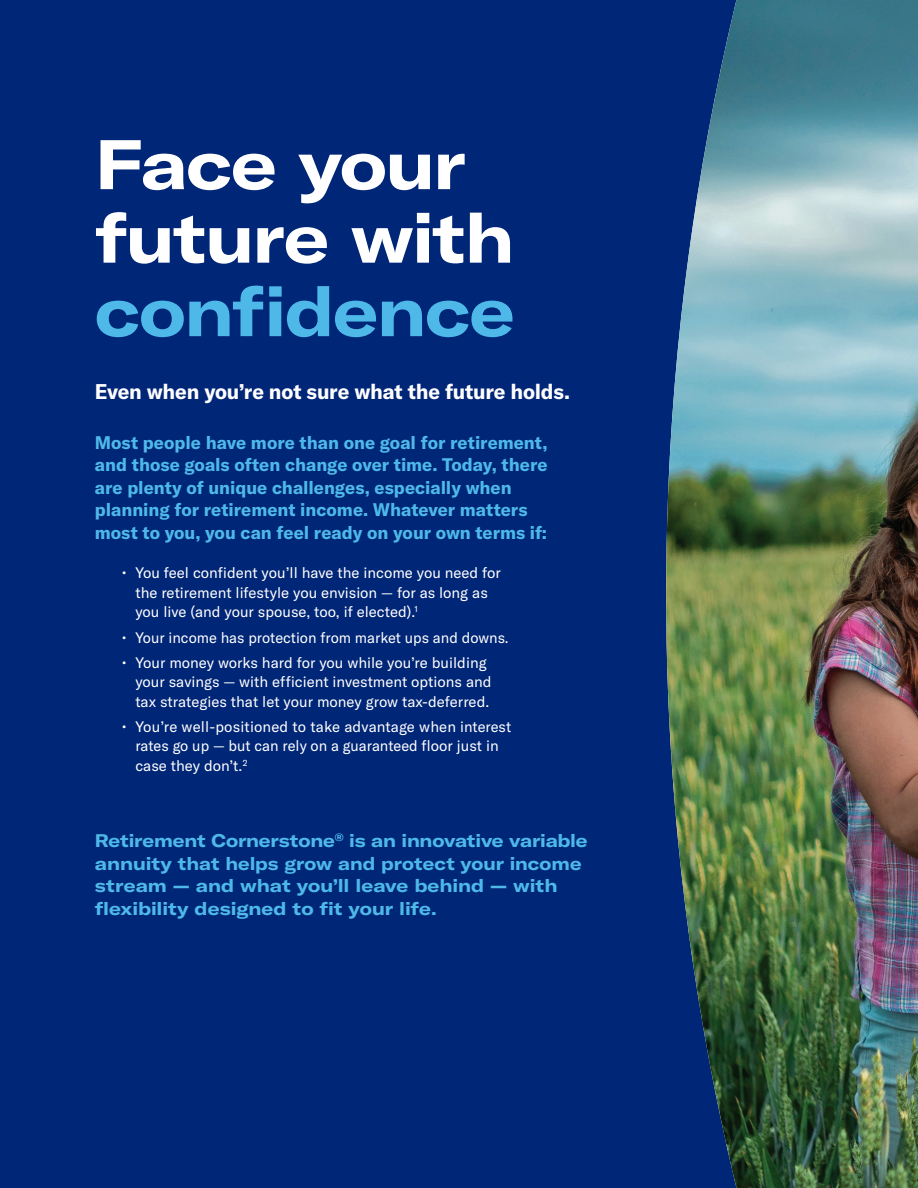
<style>
.page{position:relative;width:918px;height:1188px;background:#002677}
.page>*{position:absolute;margin:0;border:0;box-sizing:border-box;transform-origin:0 0}
.A_Head{font:700 expanded 69px/73.5px "GT America";letter-spacing:-.02em;color:#fff}
.Intro_Copy{font:700 21px "GT America";letter-spacing:-.01em;color:#fff}
.Intro_Copy-2{font:700 18px/22.5px "GT America";color:#4eb9e9}
.Callout_4{font:700 expanded 18px/22.5px "GT America";letter-spacing:-.005em;color:#4eb9e9}
.t1{font:15px/19.5px "GT America";color:#fff}
.s1{color:#4eb9e9}
</style>
<div class="page">
<img style="left:666px;top:0;width:252px;height:1188px">
<p class="A_Head" style="left:95px;top:127px;width:421px">Face your future with <span class="s1">confidence</span></p>
<p class="Intro_Copy" style="left:95px;top:379px;width:477px">Even when you’re not sure what the future holds.</p>
<p class="Intro_Copy-2" style="left:95px;top:431px;width:454px">Most people have more than one goal for retirement, and those goals often change over time. Today, there are plenty of unique challenges, especially when planning for retirement income. Whatever matters most to you, you can feel ready on your own terms if:</p>
<p class="t1" style="left:135px;top:563px;width:367px;text-indent:-14px">• You feel confident you’ll have the income you need for the retirement lifestyle you envision — for as long as you live (and your spouse, too, if elected).<sup>1</sup></p>
<p class="t1" style="left:122px;top:628px;width:388px">• Your income has protection from market ups and downs.</p>
<p class="t1" style="left:135px;top:653px;width:358px;text-indent:-14px">• Your money works hard for you while you’re building your savings — with efficient investment options and tax strategies that let your money grow tax-deferred.</p>
<p class="t1" style="left:135px;top:717px;width:377px;text-indent:-14px">• You’re well-positioned to take advantage when interest rates go up — but can rely on a guaranteed floor just in case they don’t.<sup>2</sup></p>
<p class="Callout_4" style="left:95px;top:829px;width:494px">Retirement Cornerstone<sup>®</sup> is an innovative variable annuity that helps grow and protect your income stream — and what you’ll leave behind — with flexibility designed to fit your life.</p>
</div>
